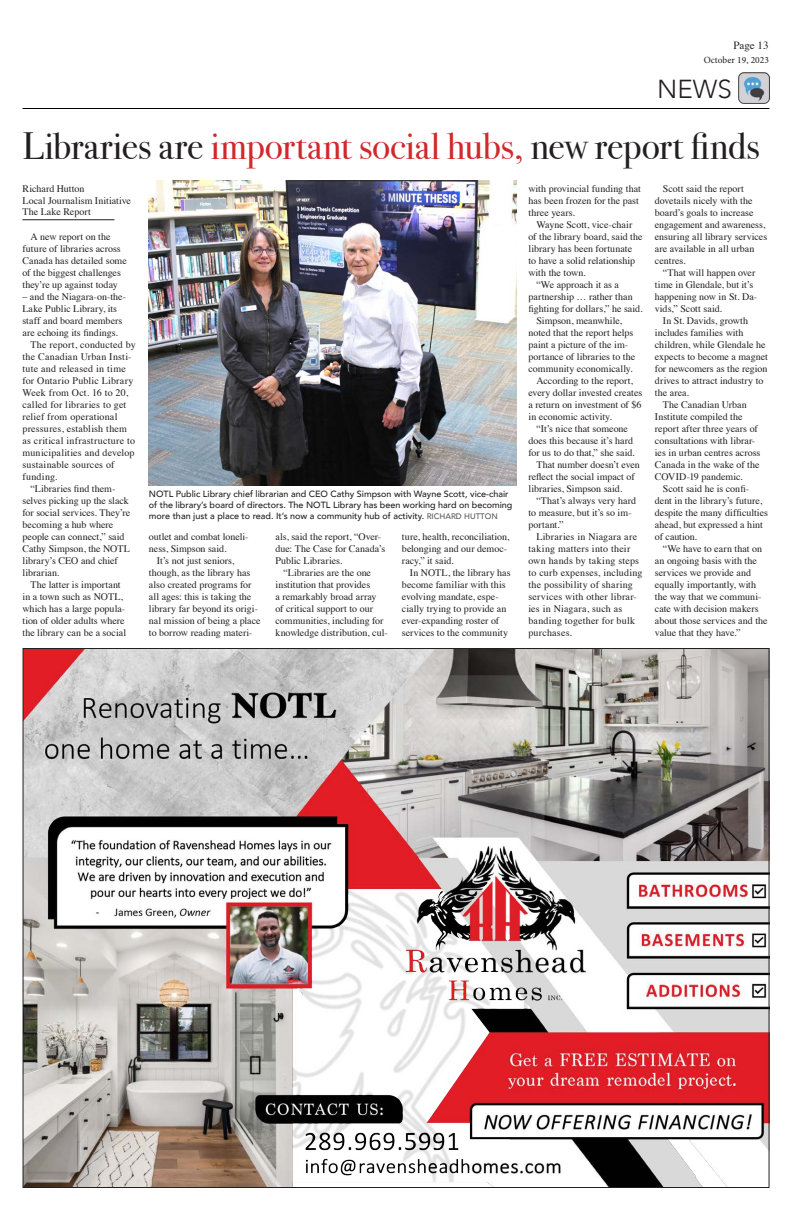
<style>
.page{position:relative;width:792px;height:1224px;background:#fff}
.page>*{position:absolute;margin:0;border:0;box-sizing:border-box;transform-origin:0 0}
.NewsHeadTLR{font:38px "Bodoni Svty Two ITCTT";letter-spacing:-.005em;color:#231f20}
.t1{font:300 26px "Avenir";color:#231f20}
.Folio_Line{font:11px "Times";color:#231f20}
.BodyCopyTLR{font:10px/12px "Times";letter-spacing:.005em;color:#231f20}
.Byline_1{font:10px "Times";color:#231f20}
.Byline_2{font:10px "Times";letter-spacing:.005em;color:#231f20}
.Folio_Line-2{font:9.5px "Minion Pro";color:#231f20}
.CutlineTLR{font:500 9px/11px "Avenir";color:#231f20}
.s1{color:#d2282b}
.s2{font-size:8px;color:#57585a}
</style>
<div class="page">
<hr style="left:22px;top:108px;width:748px;height:1px;background:#000">
<img style="left:738px;top:72px;width:31px;height:31px">
<img style="left:25px;top:650px;width:743px;height:536px">
<hr style="left:22px;top:220px;width:92px;height:1px;background:#231f20">
<img style="left:149px;top:180px;width:368px;height:306px">
<p class="Folio_Line" style="left:733px;top:35px;width:37px">Page 13</p>
<p class="Folio_Line-2" style="left:704px;top:54px;width:67px">October 19, 2023</p>
<p class="t1" style="left:657px;top:74px;width:76px">NEWS</p>
<p class="NewsHeadTLR" style="left:22px;top:115px;width:739px">Libraries are <span class="s1">important social hubs,</span> new report finds</p>
<p class="Byline_1" style="left:22px;top:179px;width:64px">Richard Hutton</p>
<p class="Byline_1" style="left:22px;top:191px;width:110px">Local Journalism Initiative</p>
<p class="Byline_2" style="left:22px;top:202px;width:70px">The Lake Report</p>
<p class="BodyCopyTLR" style="left:22px;top:230px;width:106px;text-indent:8px">A new report on the future of libraries across<br>Canada has detailed some of the biggest challenges they’re up against today</p>
<p class="BodyCopyTLR" style="left:22px;top:290px;width:105px">– and the Niagara-on-the-<br>Lake Public Library, its staff and board members are echoing its findings.</p>
<p class="BodyCopyTLR" style="left:22px;top:338px;width:115px;text-indent:8px">The report, conducted by the Canadian Urban Insti&shy;tute and released in time for Ontario Public Library<br>Week from Oct. 16 to 20, called for libraries to get relief from operational pressures, establish them as critical infrastructure to municipalities and develop sustainable sources of funding.</p>
<p class="BodyCopyTLR" style="left:22px;top:482px;width:109px;text-indent:8px">“Libraries find them&shy;selves picking up the slack for social services. They’re becoming a hub where people can connect,” said<br>Cathy Simpson, the NOTL library’s CEO and chief librarian.</p>
<p class="BodyCopyTLR" style="left:22px;top:578px;width:105px;text-align:center">The latter is important<br>in a town such as NOTL, which has a large popula&shy;tion of older adults where the library can be a social</p>
<p class="BodyCopyTLR" style="left:528px;top:182px;width:114px">with provincial funding that has been frozen for the past three years.</p>
<p class="BodyCopyTLR" style="left:528px;top:218px;width:116px;text-indent:8px">Wayne Scott, vice-chair of the library board, said the library has been fortunate<br>to have a solid relationship with the town.</p>
<p class="BodyCopyTLR" style="left:528px;top:278px;width:116px;text-indent:8px">“We approach it as a partnership … rather than fighting for dollars,” he said.</p>
<p class="BodyCopyTLR" style="left:528px;top:314px;width:108px;text-indent:8px">Simpson, meanwhile, noted that the report helps paint a picture of the im&shy;portance of libraries to the community economically.</p>
<p class="BodyCopyTLR" style="left:528px;top:374px;width:115px;text-indent:8px">According to the report, every dollar invested creates a return on investment of $6 in economic activity.</p>
<p class="BodyCopyTLR" style="left:528px;top:422px;width:108px;text-align:center">“It’s nice that someone does this because it’s hard for us to do that,” she said.</p>
<p class="BodyCopyTLR" style="left:528px;top:458px;width:113px;text-indent:8px">That number doesn’t even reflect the social impact of libraries, Simpson said.</p>
<p class="BodyCopyTLR" style="left:528px;top:494px;width:109px;text-indent:8px">“That’s always very hard to measure, but it’s so im&shy;portant.”</p>
<p class="BodyCopyTLR" style="left:528px;top:530px;width:116px;text-indent:8px">Libraries in Niagara are taking matters into their own hands by taking steps to curb expenses, including the possibility of sharing services with other librar&shy;ies in Niagara, such as banding together for bulk purchases.</p>
<p class="BodyCopyTLR" style="left:655px;top:182px;width:114px;text-indent:8px">Scott said the report dovetails nicely with the board’s goals to increase engagement and awareness, ensuring all library services are available in all urban centres.</p>
<p class="BodyCopyTLR" style="left:655px;top:266px;width:104px;text-indent:8px">“That will happen over time in Glendale, but it’s happening now in St. Da&shy;vids,” Scott said.</p>
<p class="BodyCopyTLR" style="left:655px;top:314px;width:114px;text-indent:8px">In St. Davids, growth includes families with children, while Glendale he expects to become a magnet for newcomers as the region drives to attract industry to the area.</p>
<p class="BodyCopyTLR" style="left:655px;top:398px;width:107px;text-indent:8px">The Canadian Urban<br>Institute compiled the report after three years of consultations with librar&shy;ies in urban centres across<br>Canada in the wake of the<br>COVID-19 pandemic.</p>
<p class="BodyCopyTLR" style="left:655px;top:482px;width:115px;text-indent:8px">Scott said he is confi&shy;dent in the library’s future, despite the many difficulties ahead, but expressed a hint of caution.</p>
<p class="BodyCopyTLR" style="left:655px;top:542px;width:114px;text-indent:8px">“We have to earn that on an ongoing basis with the services we provide and equally importantly, with the way that we communi&shy;cate with decision makers about those services and the value that they have.”</p>
<p class="CutlineTLR" style="left:149px;top:488px;width:365px">NOTL Public Library chief librarian and CEO Cathy Simpson with Wayne Scott, vice-chair of the library’s board of directors. The NOTL Library has been working hard on becoming more than just a place to read. It’s now a community hub of activity. <span class="s2">RICHARD HUTTON</span></p>
<p class="BodyCopyTLR" style="left:149px;top:530px;width:101px">outlet and combat loneli&shy;ness, Simpson said.</p>
<p class="BodyCopyTLR" style="left:149px;top:554px;width:113px;text-indent:8px">It’s not just seniors, though, as the library has also created programs for all ages: this is taking the library far beyond its origi&shy;nal mission of being a place to borrow reading materi-</p>
<p class="BodyCopyTLR" style="left:275px;top:530px;width:111px">als, said the report, “Over&shy;due: The Case for Canada’s<br>Public Libraries.</p>
<p class="BodyCopyTLR" style="left:275px;top:566px;width:114px;text-indent:8px">“Libraries are the one institution that provides<br>a remarkably broad array<br>of critical support to our communities, including for knowledge distribution, cul-</p>
<p class="BodyCopyTLR" style="left:402px;top:530px;width:109px">ture, health, reconciliation, belonging and our democ&shy;racy,” it said.</p>
<p class="BodyCopyTLR" style="left:402px;top:566px;width:110px;text-indent:8px">In NOTL, the library has become familiar with this evolving mandate, espe&shy;cially trying to provide an ever-expanding roster of services to the community</p>
</div>
